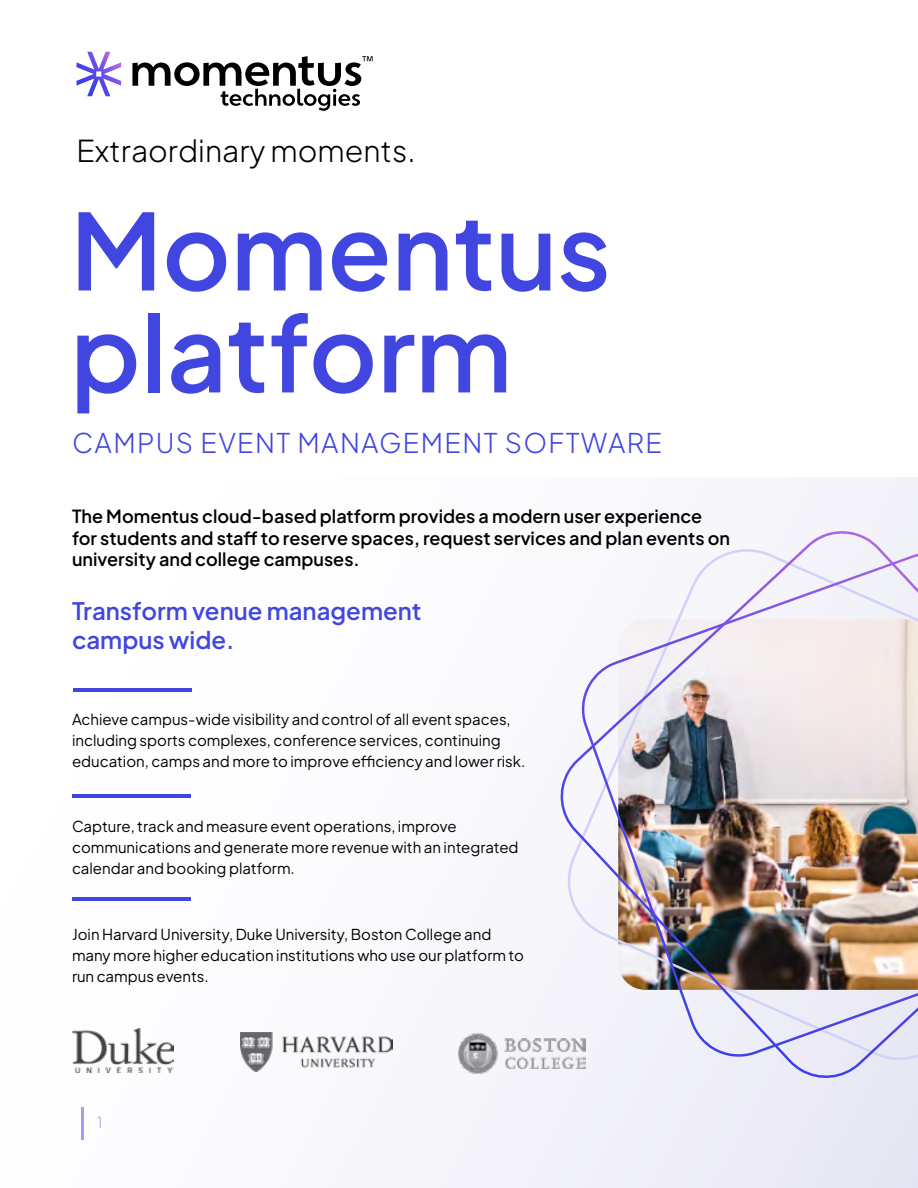
<style>
.page{position:relative;width:918px;height:1188px;background:#fff}
.page>*{position:absolute;margin:0;border:0;box-sizing:border-box;transform-origin:0 0}
.t1{font:600 105px/102px "Plus Jakarta Sans";color:#4146e0}
.t2{font:300 30px "Plus Jakarta Sans";color:#000}
.t3{font:300 27px "Plus Jakarta Sans";letter-spacing:.05em;color:#4146e0}
.t4{font:600 24px/28.8px "Plus Jakarta Sans";color:#4146e0}
.t5{font:600 18px/21.6px "Plus Jakarta Sans";color:#000}
.t6{font:15px/21px "Plus Jakarta Sans";color:#000}
.t7{font:300 15px "Plus Jakarta Sans";color:#a0a2ef}
</style>
<div class="page">
<div style="left:0;top:477px;width:918px;height:711px;background:linear-gradient(to right,#fff,#edecf6)"></div>
<svg style="left:76px;top:52px;width:45px;height:44px"></svg>
<svg style="left:132px;top:56px;width:241px;height:54px"></svg>
<hr style="left:73px;top:688px;width:119px;height:4px;background:#4146e0">
<hr style="left:72px;top:794px;width:119px;height:3px;background:#4146e0">
<hr style="left:72px;top:897px;width:119px;height:4px;background:#4146e0">
<img style="left:240px;top:1033px;width:152px;height:38px">
<img style="left:459px;top:1028px;width:98px;height:49px">
<img style="left:72px;top:1028px;width:102px;height:44px">
<svg style="left:557px;top:530px;width:361px;height:552px"></svg>
<img style="left:580px;top:554px;width:338px;height:505px">
<hr style="left:81px;top:1107px;width:2px;height:32px;background:#a0a2ef">
<h2 class="t2" style="left:76px;top:126px;width:341px">Extraordinary moments.</h2>
<h1 class="t1" style="left:70px;top:190px;width:542px">Momentus platform</h1>
<h3 class="t3" style="left:72px;top:421px;width:591px">CAMPUS EVENT MANAGEMENT SOFTWARE</h3>
<p class="t5" style="left:72px;top:504px;width:660px">The Momentus cloud-based platform provides a modern user experience for students and staff to reserve spaces, request services and plan events on university and college campuses.</p>
<h3 class="t4" style="left:72px;top:595px;width:351px">Transform venue management campus wide.</h3>
<p class="t6" style="left:72px;top:707px;width:455px">Achieve campus-wide visibility and control of all event spaces, including sports complexes, conference services, continuing education, camps and more to improve efficiency and lower risk.</p>
<p class="t6" style="left:72px;top:815px;width:448px">Capture, track and measure event operations, improve communications and generate more revenue with an integrated calendar and booking platform.</p>
<p class="t6" style="left:72px;top:922px;width:453px">Join Harvard University, Duke University, Boston College and many more higher education institutions who use our platform to run campus events.</p>
<p class="t7" style="left:97px;top:1110px;width:7px">1</p>
</div>
